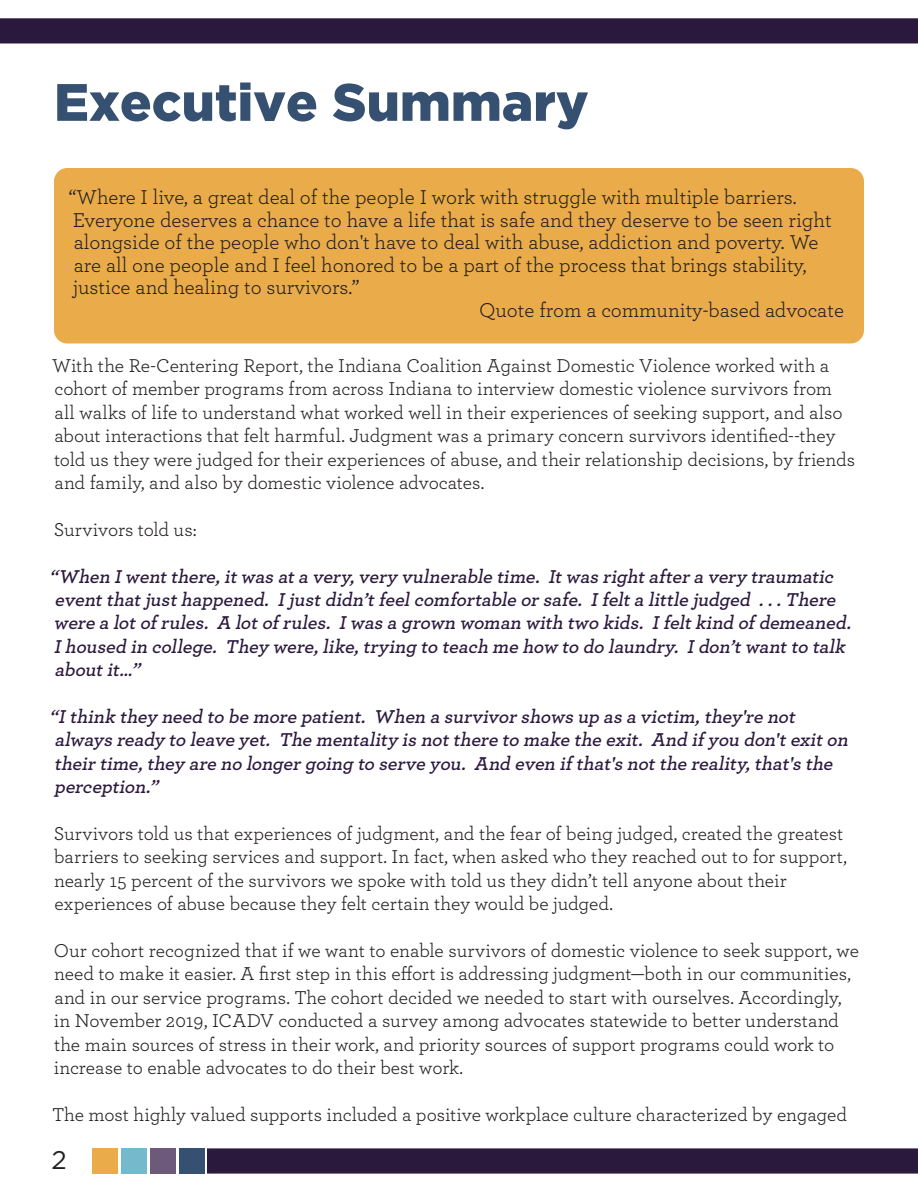
<style>
.page{position:relative;width:918px;height:1188px;background:#fff}
.page>*{position:absolute;margin:0;border:0;box-sizing:border-box;transform-origin:0 0}
.t1{font:900 52.5px "Gotham";color:#355070}
.t2{font:25.5px "Gotham";color:#231f20}
.t3{font:21px/22.5px "Archer";color:#231f20}
.Paragraph_Style_1{font:19.5px/23.4px "Archer";letter-spacing:-.005em;color:#231f20}
.Paragraph_Style_1-2{font:italic 600 19.5px/23.4px "Archer";color:#2b193d}
</style>
<div class="page">
<svg style="left:0;top:18px;width:918px;height:26px;background:#312042"></svg>
<svg style="left:207px;top:1148px;width:711px;height:26px;background:#312043"></svg>
<div style="left:179px;top:1148px;width:26px;height:26px;background:#355070"></div>
<div style="left:150px;top:1148px;width:26px;height:26px;background:#6d597a"></div>
<div style="left:121px;top:1148px;width:26px;height:26px;background:#75b9cd"></div>
<div style="left:92px;top:1148px;width:26px;height:26px;background:#eaac4a"></div>
<div style="left:55px;top:169px;width:808px;height:174px;background:#eaac4a;border-radius:13px"></div>
<div style="left:54px;top:168px;width:810px;height:176px;border:2px solid #eaac4a;border-radius:13px"></div>
<p class="t1" style="left:54px;top:72px;width:536px">Executive Summary</p>
<p class="t3" style="left:69px;top:185px;width:764px">“Where I live, a great deal of the people I work with struggle with multiple barriers.<br>Everyone deserves a chance to have a life that is safe and they deserve to be seen right alongside of the people who don't have to deal with abuse, addiction and poverty. We are all one people and I feel honored to be a part of the process that brings stability, justice and healing to survivors.”</p>
<p class="t3" style="left:479px;top:298px;width:367px">Quote from a community-based advocate</p>
<p class="Paragraph_Style_1" style="left:52px;top:353px;width:805px">With the Re-Centering Report, the Indiana Coalition Against Domestic Violence worked with a cohort of member programs from across Indiana to interview domestic violence survivors from<br>all walks of life to understand what worked well in their experiences of seeking support, and also about interactions that felt harmful. Judgment was a primary concern survivors identified--they told us they were judged for their experiences of abuse, and their relationship decisions, by friends and family, and also by domestic violence advocates.</p>
<p class="Paragraph_Style_1" style="left:54px;top:517px;width:145px">Survivors told us:</p>
<p class="Paragraph_Style_1-2" style="left:49px;top:563px;width:808px">“When Iwentthere,itwasata very,very vulnerable time. Itwasrightaftera very traumatic eventthatjusthappened. Ijustdidn’tfeelcomfortable orsafe. Ifelta little judged ...There were a lotofrules. A lotofrules. Iwasa grown woman with two kids. Ifeltkind ofdemeaned.<br>Ihoused in college. They were,like,trying to teach me how to do laundry. Idon’twantto talk aboutit…”</p>
<p class="Paragraph_Style_1-2" style="left:49px;top:704px;width:805px">“Ithink they need to be more patient. When a survivorshowsup asa victim,they're not alwaysready to leave yet. The mentality isnotthere to make the exit. And ifyou don'texiton theirtime,they are no longergoing to serve you. And even ifthat'snotthe reality,that'sthe perception.”</p>
<p class="Paragraph_Style_1" style="left:54px;top:821px;width:795px">Survivors told us that experiences of judgment, and the fear of being judged, created the greatest barriers to seeking services and support. In fact, when asked who they reached out to for support, nearly 15 percent of the survivors we spoke with told us they didn’t tell anyone about their experiences of abuse because they felt certain they would be judged.</p>
<p class="Paragraph_Style_1" style="left:54px;top:938px;width:807px">Our cohort recognized that if we want to enable survivors of domestic violence to seek support, we need to make it easier. A first step in this effort is addressing judgment—both in our communities, and in our service programs. The cohort decided we needed to start with ourselves. Accordingly, in November 2019, ICADV conducted a survey among advocates statewide to better understand the main sources of stress in their work, and priority sources of support programs could work to increase to enable advocates to do their best work.</p>
<p class="Paragraph_Style_1" style="left:52px;top:1102px;width:796px">The most highly valued supports included a positive workplace culture characterized by engaged</p>
<h2 class="t2" style="left:52px;top:1144px;width:17px">2</h2>
</div>
